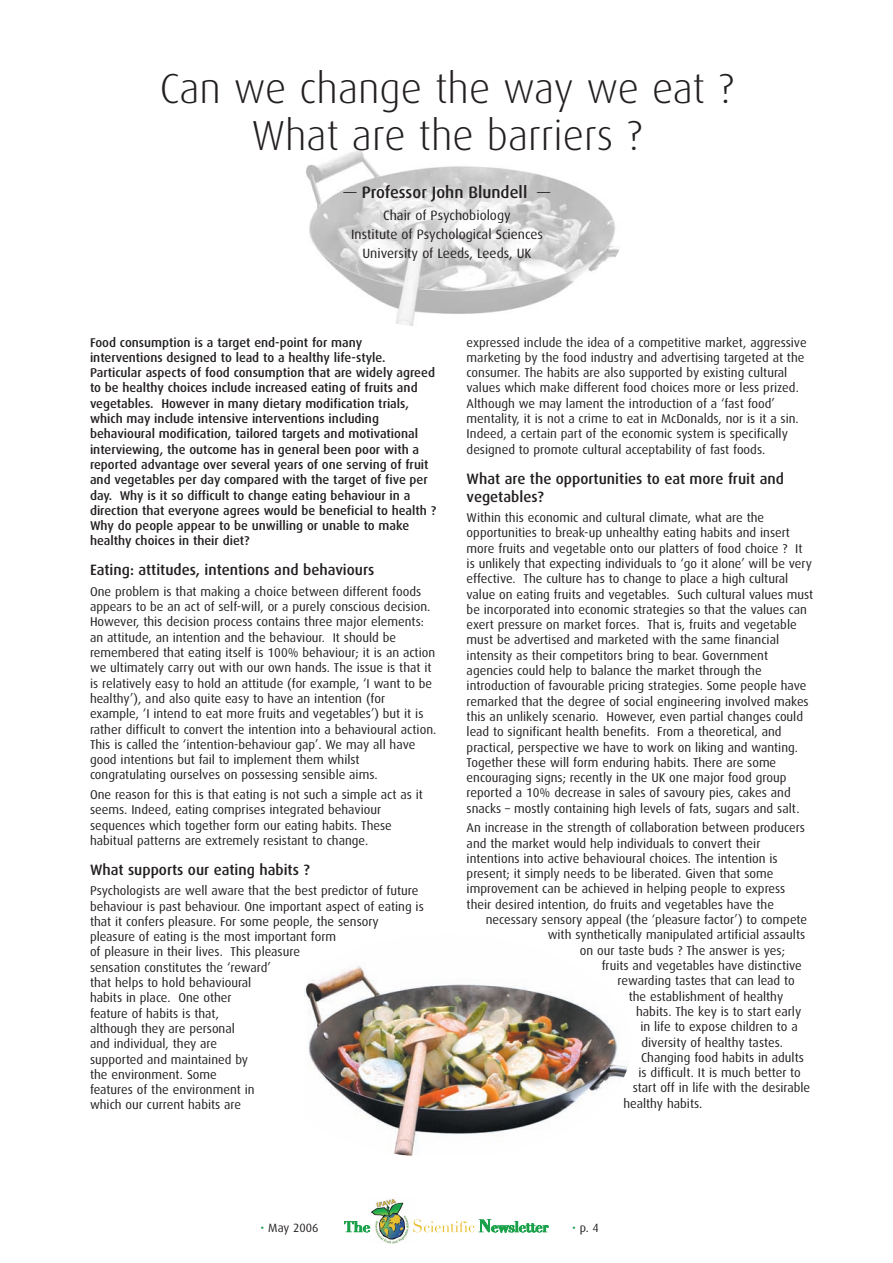
<style>
.page{position:relative;width:893px;height:1263px;background:#fff}
.page>*{position:absolute;margin:0;border:0;box-sizing:border-box;transform-origin:0 0}
.t1{font:300 42px/46.5px "Dax";color:#231f20;text-align:center}
.t2{font:500 16.5px "Dax";color:#231f20}
.t3{font:500 15px/18px "Dax";color:#231f20}
.t4{font:13.5px/19.2px "Dax";color:#231f20;text-align:center}
.t5{font:12.75px/15.3px "Dax";color:#231f20}
.t6{font:500 12.75px/15.3px "Dax";color:#231f20}
.t7{font:12px "Dax";color:#231f20}
.s1{font-weight:400}
.s2{color:#1aa14a}
</style>
<div class="page">
<img style="left:306px;top:149px;width:313px;height:177px">
<img style="left:367px;top:1199px;width:42px;height:44px">
<svg style="left:413px;top:1219px;width:135px;height:13px"></svg>
<svg style="left:344px;top:1221px;width:26px;height:11px"></svg>
<img style="left:304px;top:966px;width:324px;height:189px">
<h1 class="t1" style="left:160px;top:70px;width:575px">Can we change the way we eat ?<br>What are the barriers ?</h1>
<p class="t2" style="left:343px;top:185px;width:208px"><span class="s1">—</span> Professor John Blundell <span class="s1">—</span></p>
<p class="t4" style="left:351px;top:206px;width:193px">Chair of Psychobiology<br>Institute of Psychological Sciences<br>University of Leeds, Leeds, UK</p>
<p class="t6" style="left:90px;top:335px;width:348px">Food consumption is a target end-point for many interventions designed to lead to a healthy life-style.<br>Particular aspects of food consumption that are widely agreed to be healthy choices include increased eating of fruits and vegetables. However in many dietary modification trials, which may include intensive interventions including behavioural modification, tailored targets and motivational interviewing, the outcome has in general been poor with a reported advantage over several years of one serving of fruit and vegetables per day compared with the target of five per day. Why is it so difficult to change eating behaviour in a direction that everyone agrees would be beneficial to health ?<br>Why do people appear to be unwilling or unable to make healthy choices in their diet?</p>
<p class="t3" style="left:90px;top:562px;width:286px">Eating: attitudes, intentions and behaviours</p>
<p class="t5" style="left:90px;top:584px;width:348px">One problem is that making a choice between different foods appears to be an act of self-will, or a purely conscious decision.<br>However, this decision process contains three major elements: an attitude, an intention and the behaviour. It should be remembered that eating itself is 100% behaviour; it is an action we ultimately carry out with our own hands. The issue is that it is relatively easy to hold an attitude (for example, ‘I want to be healthy’), and also quite easy to have an intention (for example, ‘I intend to eat more fruits and vegetables’) but it is rather difficult to convert the intention into a behavioural action.<br>This is called the ‘intention-behaviour gap’. We may all have good intentions but fail to implement them whilst congratulating ourselves on possessing sensible aims.</p>
<p class="t5" style="left:90px;top:788px;width:335px">One reason for this is that eating is not such a simple act as it seems. Indeed, eating comprises integrated behaviour sequences which together form our eating habits. These habitual patterns are extremely resistant to change.</p>
<p class="t3" style="left:90px;top:861px;width:221px">What supports our eating habits ?</p>
<p class="t5" style="left:90px;top:884px;width:335px">Psychologists are well aware that the best predictor of future behaviour is past behaviour. One important aspect of eating is that it confers pleasure. For some people, the sensory pleasure of eating is the most important form<br>of pleasure in their lives. This pleasure<br>sensation constitutes the ‘reward’<br>that helps to hold behavioural<br>habits in place. One other<br>feature of habits is that,<br>although they are personal<br>and individual, they are<br>supported and maintained by<br>the environment. Some<br>features of the environment in<br>which our current habits are</p>
<p class="t5" style="left:467px;top:335px;width:342px">expressed include the idea of a competitive market, aggressive marketing by the food industry and advertising targeted at the consumer. The habits are also supported by existing cultural values which make different food choices more or less prized.<br>Although we may lament the introduction of a ‘fast food’ mentality, it is not a crime to eat in McDonalds, nor is it a sin.<br>Indeed, a certain part of the economic system is specifically designed to promote cultural acceptability of fast foods.</p>
<p class="t3" style="left:467px;top:470px;width:319px">What are the opportunities to eat more fruit and vegetables?</p>
<p class="t5" style="left:467px;top:511px;width:348px">Within this economic and cultural climate, what are the opportunities to break-up unhealthy eating habits and insert more fruits and vegetable onto our platters of food choice ? It is unlikely that expecting individuals to ‘go it alone’ will be very effective. The culture has to change to place a high cultural value on eating fruits and vegetables. Such cultural values must be incorporated into economic strategies so that the values can exert pressure on market forces. That is, fruits and vegetable must be advertised and marketed with the same financial intensity as their competitors bring to bear. Government agencies could help to balance the market through the introduction of favourable pricing strategies. Some people have remarked that the degree of social engineering involved makes this an unlikely scenario. However, even partial changes could lead to significant health benefits. From a theoretical, and practical, perspective we have to work on liking and wanting.<br>Together these will form enduring habits. There are some encouraging signs; recently in the UK one major food group reported a 10% decrease in sales of savoury pies, cakes and snacks – mostly containing high levels of fats, sugars and salt.</p>
<p class="t5" style="left:467px;top:821px;width:340px">An increase in the strength of collaboration between producers and the market would help individuals to convert their intentions into active behavioural choices. The intention is present; it simply needs to be liberated. Given that some improvement can be achieved in helping people to express their desired intention, do fruits and vegetables have the</p>
<p class="t5" style="left:486px;top:913px;width:323px">necessary sensory appeal (the ‘pleasure factor’) to compete</p>
<p class="t5" style="left:548px;top:928px;width:259px">with synthetically manipulated artificial assaults</p>
<p class="t5" style="left:580px;top:943px;width:207px">on our taste buds ? The answer is yes;</p>
<p class="t5" style="left:602px;top:959px;width:202px">fruits and vegetables have distinctive</p>
<p class="t5" style="left:618px;top:974px;width:179px">rewarding tastes that can lead to</p>
<p class="t5" style="left:629px;top:989px;width:156px">the establishment of healthy</p>
<p class="t5" style="left:636px;top:1005px;width:167px">habits. The key is to start early</p>
<p class="t5" style="left:640px;top:1020px;width:159px">in life to expose children to a</p>
<p class="t5" style="left:641px;top:1035px;width:143px">diversity of healthy tastes.</p>
<p class="t5" style="left:641px;top:1050px;width:164px">Changing food habits in adults</p>
<p class="t5" style="left:638px;top:1066px;width:164px">is difficult. It is much better to</p>
<p class="t5" style="left:633px;top:1081px;width:179px">start off in life with the desirable</p>
<p class="t5" style="left:623px;top:1096px;width:81px">healthy habits.</p>
<p class="t7" style="left:261px;top:1223px;width:59px"><span class="s2">•</span> May 2006</p>
<p class="t7" style="left:572px;top:1223px;width:28px"><span class="s2">•</span> p. 4</p>
</div>
